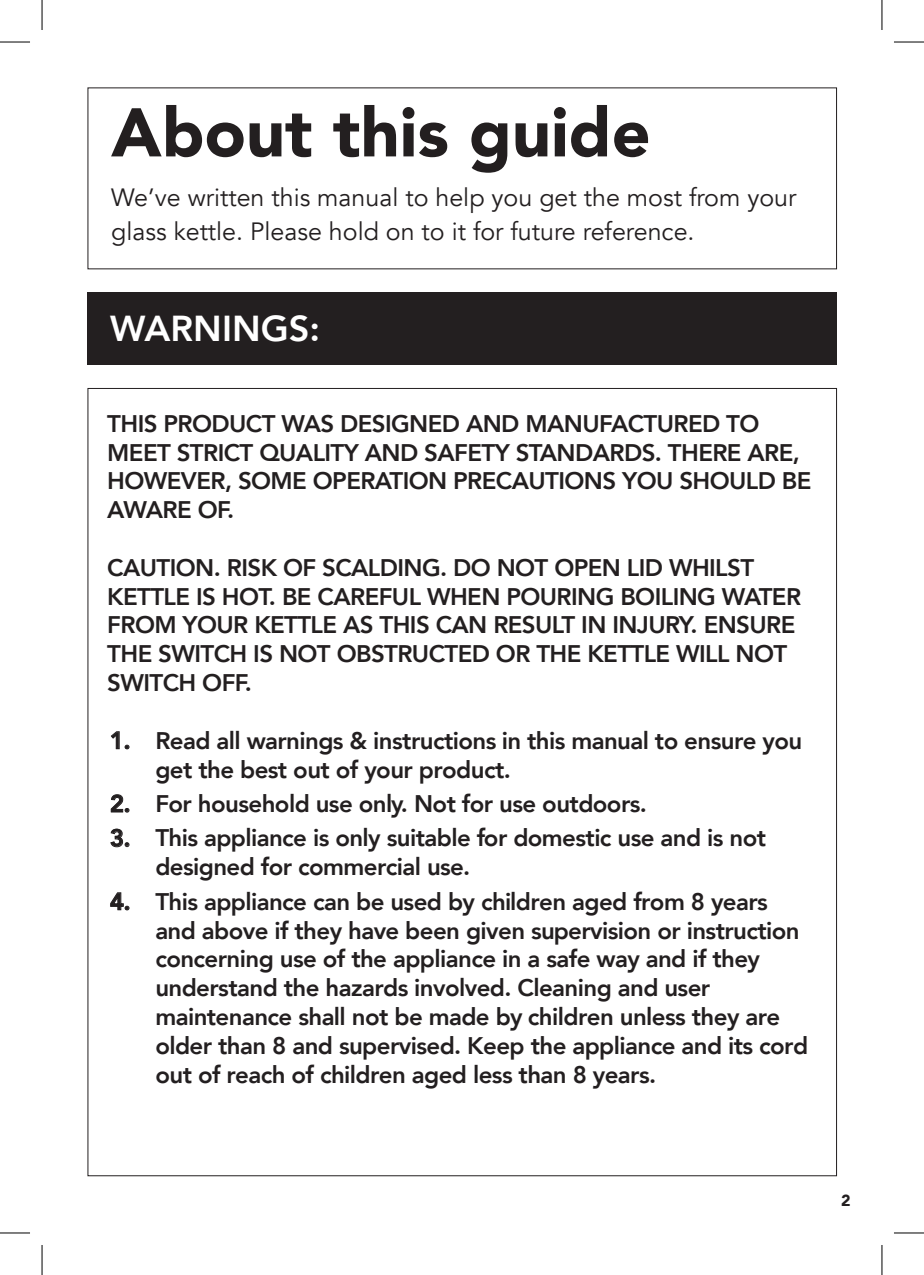
<style>
.page{position:relative;width:924px;height:1275px;background:#fff}
.page>*{position:absolute;margin:0;border:0;box-sizing:border-box;transform-origin:0 0}
.t1{font:900 68px "Avenir";color:#231f20}
.t2{font:800 36px "Avenir";color:#fff}
.t3{font:25px/34px "Avenir";color:#231f20}
.t4{font:800 24px/28.8px "Avenir";letter-spacing:-.025em;color:#231f20}
.t5{font:900 16px "Avenir";color:#231f20}
</style>
<div class="page">
<div style="left:87px;top:292px;width:749px;height:73px;background:#231f20"></div>
<svg style="left:111px;top:731px;width:19px;height:18px"></svg>
<svg style="left:110px;top:794px;width:20px;height:19px"></svg>
<svg style="left:110px;top:828px;width:20px;height:19px"></svg>
<svg style="left:110px;top:892px;width:20px;height:18px"></svg>
<hr style="left:0;top:42px;width:30px;height:1px;background:#000">
<hr style="left:893px;top:42px;width:30px;height:1px;background:#000">
<hr style="left:0;top:1232px;width:30px;height:1px;background:#000">
<hr style="left:893px;top:1232px;width:30px;height:1px;background:#000">
<hr style="left:42px;top:0;width:1px;height:30px;background:#000">
<hr style="left:42px;top:1245px;width:1px;height:30px;background:#000">
<hr style="left:881px;top:0;width:1px;height:30px;background:#000">
<hr style="left:881px;top:1245px;width:1px;height:30px;background:#000">
<h1 class="t1" style="left:111px;top:74px;width:540px">About this guide</h1>
<p class="t3" style="left:111px;top:181px;width:686px">We’ve written this manual to help you get the most from your glass kettle. Please hold on to it for future reference.</p>
<h2 class="t2" style="left:110px;top:301px;width:211px">WARNINGS:</h2>
<p class="t4" style="left:107px;top:409px;width:705px">THIS PRODUCT WAS DESIGNED AND MANUFACTURED TO MEET STRICT QUALITY AND SAFETY STANDARDS. THERE ARE, HOWEVER, SOME OPERATION PRECAUTIONS YOU SHOULD BE AWARE OF.</p>
<p class="t4" style="left:107px;top:553px;width:695px">CAUTION. RISK OF SCALDING. DO NOT OPEN LID WHILST KETTLE IS HOT. BE CAREFUL WHEN POURING BOILING WATER FROM YOUR KETTLE AS THIS CAN RESULT IN INJURY. ENSURE THE SWITCH IS NOT OBSTRUCTED OR THE KETTLE WILL NOT SWITCH OFF.</p>
<p class="t4" style="left:155px;top:726px;width:648px;text-indent:-45px">1. Read all warnings &amp; instructions in this manual to ensure you get the best out of your product.</p>
<p class="t4" style="left:110px;top:789px;width:538px">2. For household use only. Not for use outdoors.</p>
<p class="t4" style="left:155px;top:823px;width:612px;text-indent:-45px">3. This appliance is only suitable for domestic use and is not designed for commercial use .</p>
<p class="t4" style="left:155px;top:887px;width:654px;text-indent:-45px">4. This appliance can be used by children aged from 8 years and above if they have been given supervision or instruction concerning use of the appliance in a safe way and if they understand the hazards involved. Cleaning and user maintenance shall not be made by children unless they are older than 8 and supervised. Keep the appliance and its cord out of reach of children aged less than 8 years.</p>
<p class="t5" style="left:840px;top:1187px;width:11px">2</p>
</div>
